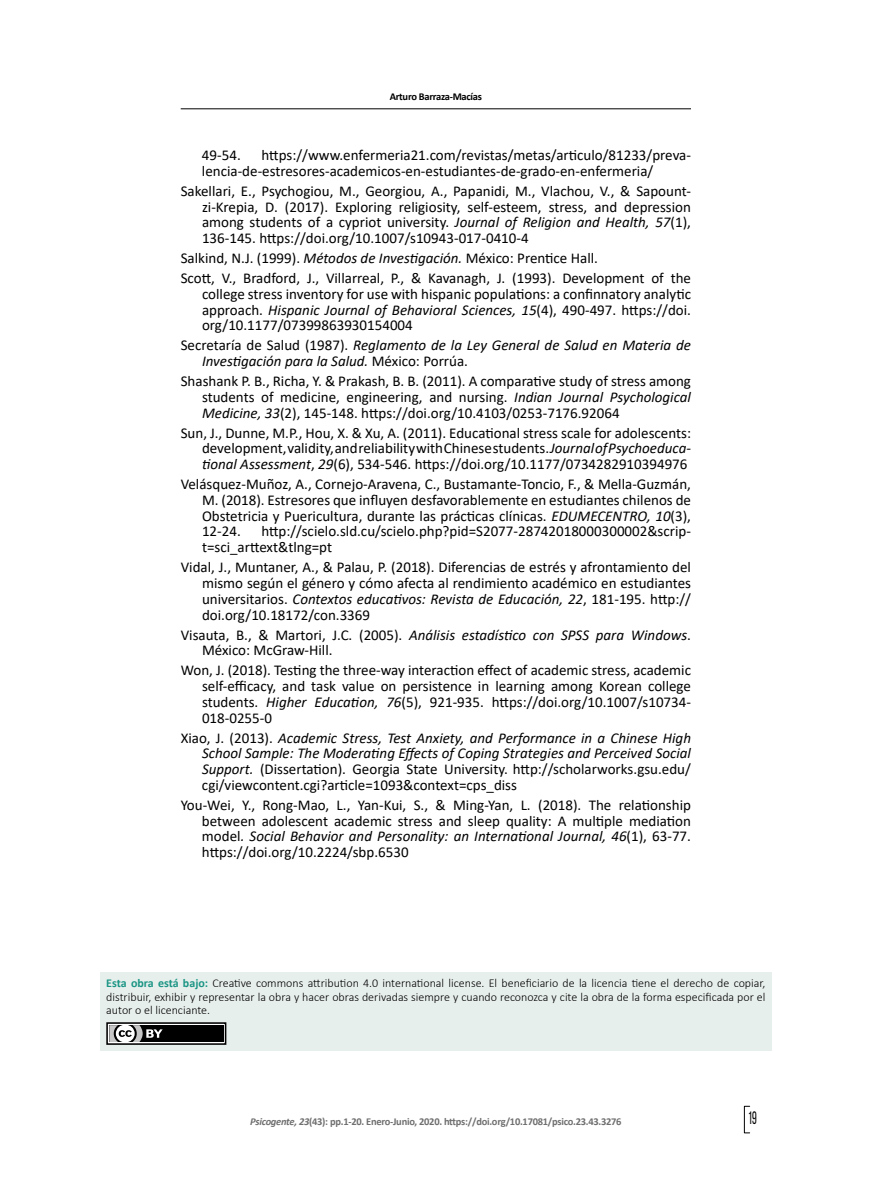
<style>
.page{position:relative;width:893px;height:1191px;background:#fff}
.page>*{position:absolute;margin:0;border:0;box-sizing:border-box;transform-origin:0 0}
.t1{font:18px "Bebas Neue";color:#000;scale:.67 1}
.t2{font:15px/15.8px "Calibri";color:#000;text-align:justify}
.t3{font:italic 15px/15.8px "Calibri";color:#000}
.t4{font:300 12px/13.5px "Calibri";color:#000;text-align:justify}
.t5{font:700 10.5px "Calibri";letter-spacing:-.025em;color:#706f6f}
.t6{font:700 10.5px "Calibri";letter-spacing:-.025em;color:#000}
.s1{font-style:italic}
.s2{font-style:normal}
.s3{font-weight:700;color:#1b9584}
</style>
<div class="page">
<hr style="left:181px;top:108px;width:510px;height:1px;background:#000">
<div style="left:744px;top:1106px;width:6px;height:27px;border:1px solid #000"></div>
<div style="left:100px;top:972px;width:671px;height:79px;background:#e7efed"></div>
<div style="left:106px;top:1022px;width:120px;height:22px;border:2px solid #000"></div>
<div style="left:109px;top:1025px;width:114px;height:17px;background:#000"></div>
<svg style="left:109px;top:1025px;width:54px;height:17px"></svg>
<p class="t6" style="left:390px;top:89px;width:94px">Arturo Barraza-Macías</p>
<p class="t2" style="left:202px;top:147px;width:490px;text-indent:60px">https://www.enfermeria21.com/revistas/metas/articulo/81233/preva&shy;lencia-de-estresores-academicos-en-estudiantes-de-grado-en-enfermeria/</p>
<p class="t2" style="left:202px;top:183px;width:490px;text-indent:-21px">Sakellari, E., Psychogiou, M., Georgiou, A., Papanidi, M., Vlachou, V., &amp; Sapount&shy;zi-Krepia, D. (2017). Exploring religiosity, self-esteem, stress, and depression among students of a cypriot university. <span class="s1">Journal of Religion and Health, 57</span>(1), 136-145. https://doi.org/10.1007/s10943-017-0410-4</p>
<p class="t2" style="left:181px;top:248px;width:512px;line-height:20px">Salkind, N.J. (1999). <span class="s1">Métodos de Investigación.</span> México: Prentice Hall.<br>Scott, V., Bradford, J., Villarreal, P., &amp; Kavanagh, J. (1993). Development of the</p>
<p class="t2" style="left:202px;top:286px;width:490px">college stress inventory for use with hispanic populations: a confinnatory analytic approach. <span class="s1">Hispanic Journal of Behavioral Sciences, 15</span>(4), 490-497. https://doi. org/10.1177/07399863930154004</p>
<p class="t3" style="left:202px;top:337px;width:490px;text-indent:-21px"><span class="s2">Secretaría de Salud (1987).</span> Reglamento de la Ley General de Salud en Materia de<br>Investigación para la Salud. <span class="s2">México: Porrúa.</span></p>
<p class="t2" style="left:202px;top:373px;width:490px;text-indent:-21px">Shashank P. B., Richa, Y. &amp; Prakash, B. B. (2011). A comparative study of stress among students of medicine, engineering, and nursing. <span class="s1">Indian Journal Psychological Medicine, 33</span>(2), 145-148. https://doi.org/10.4103/0253-7176.92064</p>
<p class="t2" style="left:202px;top:424px;width:490px;text-indent:-21px">Sun, J., Dunne, M.P., Hou, X. &amp; Xu, A. (2011). Educational stress scale for adolescents: development, validity, and reliability with Chinese students. <span class="s1">Journal of Psychoeduca&shy;tional Assessment</span>, <span class="s1">29</span>(6), 534-546. https://doi.org/10.1177/0734282910394976</p>
<p class="t2" style="left:202px;top:476px;width:490px;text-indent:-21px">Velásquez-Muñoz, A., Cornejo-Aravena, C., Bustamante-Toncio, F., &amp; Mella-Guzmán, M. (2018). Estresores que influyen desfavorablemente en estudiantes chilenos de Obstetricia y Puericultura, durante las prácticas clínicas. <span class="s1">EDUMECENTRO, 10</span>(3), 12-24.</p>
<p class="t2" style="left:202px;top:147px;width:40px">49-54.</p>
<p class="t2" style="left:202px;top:523px;width:490px;text-indent:59px">http://scielo.sld.cu/scielo.php?pid=S2077-28742018000300002&amp;scrip&shy;t=sci_arttext&amp;tlng=pt</p>
<p class="t2" style="left:202px;top:559px;width:490px;text-indent:-21px">Vidal, J., Muntaner, A., &amp; Palau, P. (2018). Diferencias de estrés y afrontamiento del mismo según el género y cómo afecta al rendimiento académico en estudiantes universitarios. <span class="s1">Contextos educativos: Revista de Educación, 22</span>, 181-195. http:// doi.org/10.18172/con.3369</p>
<p class="t2" style="left:202px;top:626px;width:490px;text-indent:-21px">Visauta, B., &amp; Martori, J.C. (2005). <span class="s1">Análisis estadístico con SPSS para Windows</span>.<br>México: McGraw-Hill.</p>
<p class="t2" style="left:202px;top:662px;width:490px;text-indent:-21px">Won, J. (2018). Testing the three-way interaction effect of academic stress, academic self-efficacy, and task value on persistence in learning among Korean college students. <span class="s1">Higher Education, 76</span>(5), 921-935. https://doi.org/10.1007/s10734- 018-0255-0</p>
<p class="t3" style="left:202px;top:729px;width:491px;text-align:justify;text-indent:-21px"><span class="s2">Xiao, J. (2013).</span> Academic Stress, Test Anxiety, and Performance in a Chinese High School Sample: The Moderating Effects of Coping Strategies and Perceived Social Support. <span class="s2">(Dissertation). Georgia State University. http://scholarworks.gsu.edu/ cgi/viewcontent.cgi?article=1093&amp;context=cps_diss</span></p>
<p class="t2" style="left:202px;top:796px;width:490px;text-indent:-21px">You-Wei, Y., Rong-Mao, L., Yan-Kui, S., &amp; Ming-Yan, L. (2018). The relationship between adolescent academic stress and sleep quality: A multiple mediation model<span class="s1">. Social Behavior and Personality: an International Journal, 46</span>(1), 63-77. https://doi.org/10.2224/sbp.6530</p>
<p class="t4" style="left:106px;top:976px;width:661px"><span class="s3">Esta obra está bajo:</span> Creative commons attribution 4.0 international license. El beneficiario de la licencia tiene el derecho de copiar, distribuir, exhibir y representar la obra y hacer obras derivadas siempre y cuando reconozca y cite la obra de la forma especificada por el autor o el licenciante.</p>
<p class="t5" style="left:250px;top:1114px;width:373px"><span class="s1">Psicogente, 23</span>(43): pp.1-20. Enero-Junio, 2020. https://doi.org/10.17081/psico.23.43.3276</p>
<p class="t1" style="left:748px;top:1108px;width:15px">19</p>
</div>
